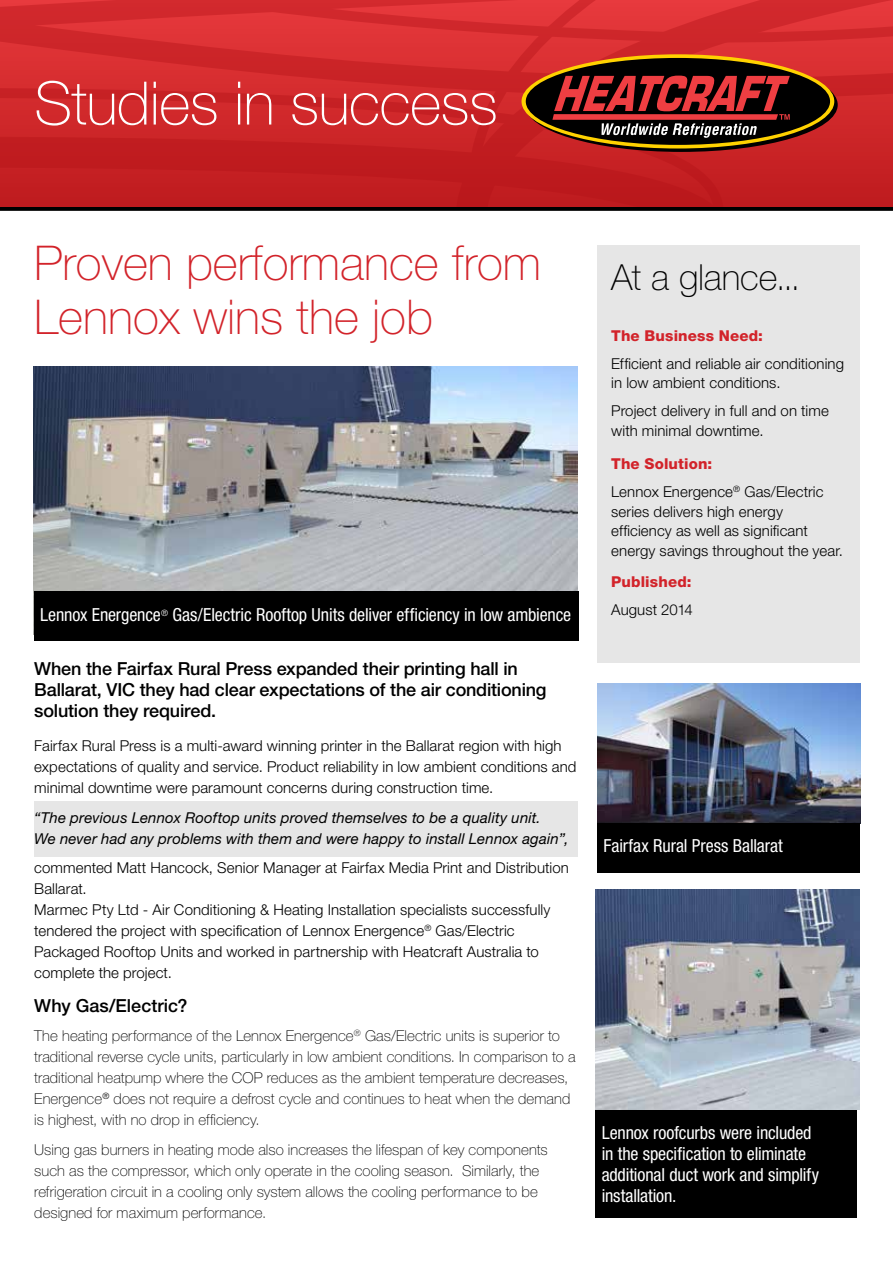
<style>
.page{position:relative;width:893px;height:1263px;background:#fff}
.page>*{position:absolute;margin:0;border:0;box-sizing:border-box;transform-origin:0 0}
.t1{font:100 60px "Helvetica Neue LT Std";letter-spacing:-.01em;color:#fff}
.t2{font:100 48px/54px "Helvetica Neue LT Std";color:#d2232a}
.t3{font:100 36px "Helvetica Neue LT Std";letter-spacing:-.005em;color:#000}
.t4{font:condensed 18px/21px "Helvetica Neue LT Std";letter-spacing:-.005em;color:#fff}
.t5{font:500 18px/21px "Helvetica Neue LT Std";letter-spacing:-.01em;color:#000}
.t6{font:300 15px/21px "Helvetica Neue LT Std";letter-spacing:.005em;color:#000}
.t7{font:100 15px/21px "Helvetica Neue LT Std";letter-spacing:.005em;color:#000}
.t8{font:italic 15px/21px "Helvetica Neue LT Std";letter-spacing:.01em;color:#000}
.t9{font:800 15px "Helvetica Neue LT Std";letter-spacing:.01em;color:#d2232a}
.s1{font-weight:800;color:#d2232a}
</style>
<div class="page">
<svg style="left:0;top:206px;width:893px;height:5px;background:#2d0c0d"></svg>
<svg style="left:0;top:0;width:893px;height:206px;background:#cd2629"></svg>
<svg style="left:525px;top:58px;width:313px;height:94px"></svg>
<svg style="left:521px;top:54px;width:313px;height:94px;background:#f3c002"></svg>
<div style="left:526px;top:58px;width:304px;height:87px;background:#000;border-radius:50%"></div>
<svg style="left:552px;top:76px;width:238px;height:62px"></svg>
<div style="left:597px;top:245px;width:263px;height:417px;background:#e6e6e6"></div>
<img style="left:34px;top:367px;width:544px;height:225px">
<div style="left:34px;top:801px;width:544px;height:56px;background:#e6e6e6"></div>
<div style="left:595px;top:1109px;width:262px;height:109px;background:#000"></div>
<div style="left:34px;top:592px;width:544px;height:49px;background:#000"></div>
<img style="left:595px;top:889px;width:265px;height:220px">
<img style="left:597px;top:683px;width:263px;height:140px">
<div style="left:597px;top:823px;width:263px;height:49px;background:#000"></div>
<h1 class="t1" style="left:34px;top:69px;width:465px">Studies in success</h1>
<h2 class="t2" style="left:34px;top:236px;width:508px">Proven performance from<br>Lennox wins the job</h2>
<p class="t4" style="left:40px;top:604px;width:533px">Lennox Energence<sup>®</sup> Gas/Electric Rooftop Units deliver efficiency in low ambience</p>
<p class="t5" style="left:34px;top:658px;width:514px">When the Fairfax Rural Press expanded their printing hall in<br>Ballarat, VIC they had clear expectations of the air conditioning solution they required.</p>
<p class="t6" style="left:34px;top:735px;width:544px">Fairfax Rural Press is a multi-award winning printer in the Ballarat region with high expectations of quality and service. Product reliability in low ambient conditions and minimal downtime were paramount concerns during construction time.</p>
<p class="t8" style="left:34px;top:806px;width:536px">“The previous Lennox Rooftop units proved themselves to be a quality unit.<br>We never had any problems with them and were happy to install Lennox again”,</p>
<p class="t6" style="left:34px;top:857px;width:536px">commented Matt Hancock, Senior Manager at Fairfax Media Print and Distribution Ballarat.<br>Marmec Pty Ltd - Air Conditioning &amp; Heating Installation specialists successfully tendered the project with specification of Lennox Energence<sup>®</sup> Gas/Electric Packaged Rooftop Units and worked in partnership with Heatcraft Australia to complete the project.</p>
<p class="t5" style="left:34px;top:995px;width:155px">Why Gas/Electric?</p>
<p class="t7" style="left:34px;top:1025px;width:543px">The heating performance of the Lennox Energence<sup>®</sup> Gas/Electric units is superior to traditional reverse cycle units, particularly in low ambient conditions. In comparison to a traditional heatpump where the COP reduces as the ambient temperature decreases, Energence<sup>®</sup> does not require a defrost cycle and continues to heat when the demand is highest, with no drop in efficiency.</p>
<p class="t7" style="left:34px;top:1139px;width:515px">Using gas burners in heating mode also increases the lifespan of key components such as the compressor, which only operate in the cooling season. Similarly, the refrigeration circuit in a cooling only system allows the cooling performance to be designed for maximum performance.</p>
<h3 class="t3" style="left:611px;top:256px;width:191px">At a glance...</h3>
<p class="t9" style="left:611px;top:326px;width:153px">The Business Need:</p>
<p class="t6" style="left:611px;top:353px;width:234px;line-height:19.5px">Efficient and reliable air conditioning in low ambient conditions.</p>
<p class="t6" style="left:611px;top:401px;width:219px;line-height:19.5px">Project delivery in full and on time with minimal downtime.</p>
<p class="t6" style="left:611px;top:450px;width:214px;line-height:28px"><span class="s1">The Solution:<br></span>Lennox Energence<sup>®</sup> Gas/Electric</p>
<p class="t6" style="left:611px;top:501px;width:233px;line-height:19.5px">series delivers high energy efficiency as well as significant energy savings throughout the year.</p>
<p class="t9" style="left:611px;top:572px;width:82px">Published:</p>
<p class="t6" style="left:611px;top:598px;width:83px">August 2014</p>
<p class="t4" style="left:603px;top:835px;width:181px">Fairfax Rural Press Ballarat</p>
<p class="t4" style="left:602px;top:1122px;width:219px">Lennox roofcurbs were included in the specification to eliminate additional duct work and simplify installation.</p>
</div>
